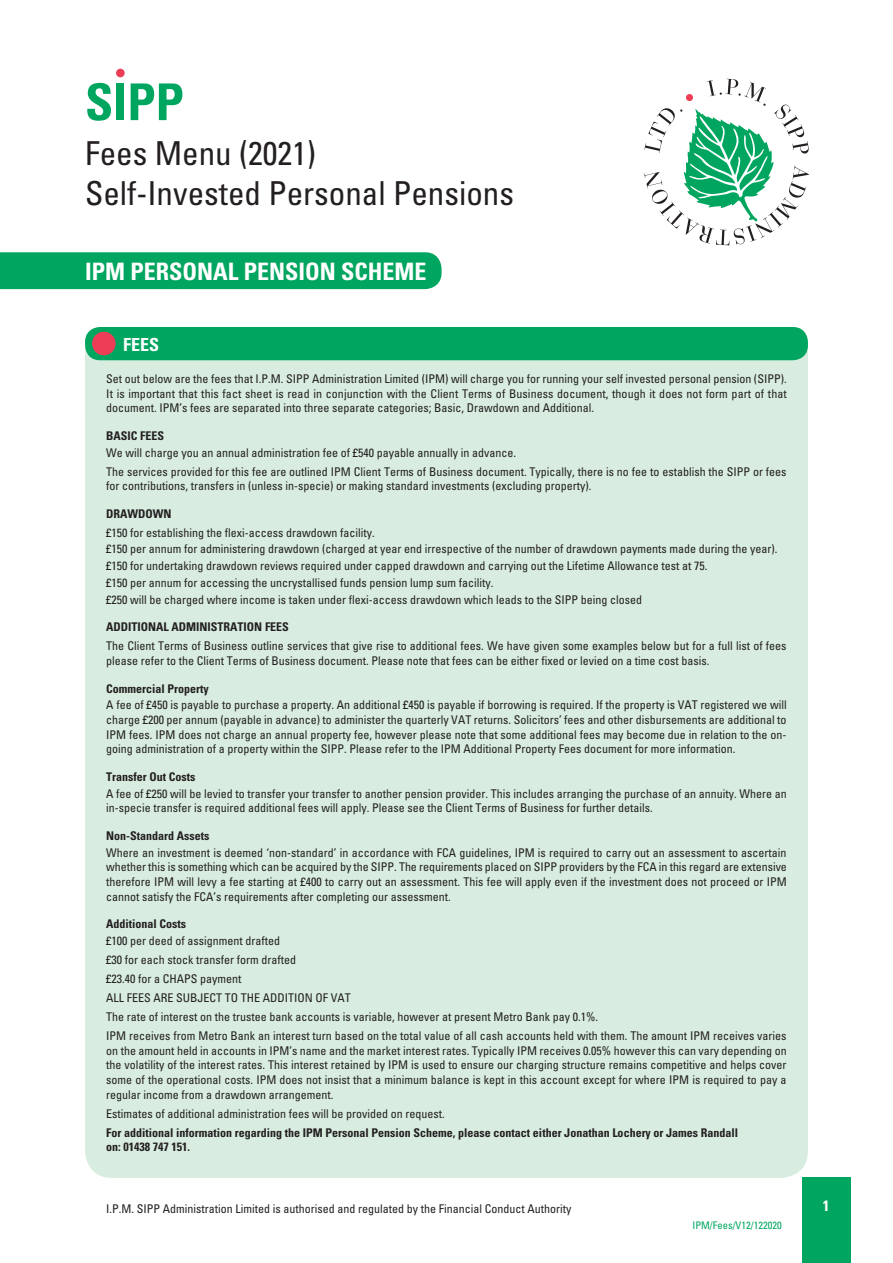
<style>
.page{position:relative;width:893px;height:1263px;background:#fff}
.page>*{position:absolute;margin:0;border:0;box-sizing:border-box;transform-origin:0 0}
.t1{font:700 condensed 50.7px "Univers";color:#00a65f}
.t2{font:condensed 33px "Univers";color:#231f20}
.t3{font:700 condensed 24px "Univers";color:#fff}
.t4{font:700 condensed 18px "Univers";color:#fff}
.t5{font:700 condensed 15px "Univers";color:#fff}
.t6{font:condensed 12px/14.7px "Univers";color:#231f20;text-align:justify}
.t7{font:700 condensed 12px/14.7px "Univers";color:#231f20}
.t8{font:condensed 10.5px "Univers";color:#00a65f}
</style>
<div class="page">
<div style="left:85px;top:360px;width:723px;height:818px;background:#d8ede0;border-radius:27px"></div>
<div style="left:802px;top:1178px;width:48px;height:85px;background:#00a65f"></div>
<svg style="left:644px;top:79px;width:165px;height:166px"></svg>
<div style="left:116px;top:69px;width:9px;height:8px;background:#ee3d56;border-radius:50%"></div>
<div style="left:0;top:252px;width:442px;height:37px;background:#00a65f"></div>
<div style="left:85px;top:340px;width:723px;height:78px;background:#d8ede0"></div>
<div style="left:85px;top:327px;width:723px;height:33px;background:#00a65f;border-radius:15px"></div>
<div style="left:92px;top:332px;width:24px;height:23px;background:#ee3d56;border-radius:50%"></div>
<p class="t1" style="left:85px;top:71px;width:100px">SIPP</p>
<p class="t2" style="left:85px;top:132px;width:232px">Fees Menu (2021)</p>
<p class="t2" style="left:85px;top:172px;width:430px">Self-Invested Personal Pensions</p>
<p class="t3" style="left:85px;top:257px;width:343px">IPM PERSONAL PENSION SCHEME</p>
<p class="t4" style="left:123px;top:334px;width:37px">FEES</p>
<p class="t6" style="left:106px;top:371px;width:682px">Set out below are the fees that I.P.M. SIPP Administration Limited (IPM) will charge you for running your self invested personal pension (SIPP).<br>It is important that this fact sheet is read in conjunction with the Client Terms of Business document, though it does not form part of that document. IPM’s fees are separated into three separate categories; Basic, Drawdown and Additional.</p>
<p class="t7" style="left:106px;top:428px;width:60px">BASIC FEES</p>
<p class="t6" style="left:106px;top:445px;width:411px">We will charge you an annual administration fee of £540 payable annually in advance.</p>
<p class="t6" style="left:106px;top:464px;width:682px">The services provided for this fee are outlined IPM Client Terms of Business document. Typically, there is no fee to establish the SIPP or fees for contributions, transfers in (unless in-specie) or making standard investments (excluding property).</p>
<p class="t7" style="left:106px;top:506px;width:67px">DRAWDOWN</p>
<p class="t6" style="left:106px;top:525px;width:270px">£150 for establishing the flexi-access drawdown facility.</p>
<p class="t6" style="left:106px;top:541px;width:673px">£150 per annum for administering drawdown (charged at year end irrespective of the number of drawdown payments made during the year).</p>
<p class="t6" style="left:106px;top:558px;width:603px">£150 for undertaking drawdown reviews required under capped drawdown and carrying out the Lifetime Allowance test at 75.</p>
<p class="t6" style="left:106px;top:575px;width:389px">£150 per annum for accessing the uncrystallised funds pension lump sum facility.</p>
<p class="t6" style="left:106px;top:592px;width:537px">£250 will be charged where income is taken under flexi-access drawdown which leads to the SIPP being closed</p>
<p class="t7" style="left:106px;top:620px;width:184px">ADDITIONAL ADMINISTRATION FEES</p>
<p class="t6" style="left:106px;top:638px;width:682px">The Client Terms of Business outline services that give rise to additional fees. We have given some examples below but for a full list of fees please refer to the Client Terms of Business document. Please note that fees can be either fixed or levied on a time cost basis.</p>
<p class="t7" style="left:106px;top:681px;width:104px">Commercial Property</p>
<p class="t6" style="left:106px;top:697px;width:682px">A fee of £450 is payable to purchase a property. An additional £450 is payable if borrowing is required. If the property is VAT registered we will charge £200 per annum (payable in advance) to administer the quarterly VAT returns. Solicitors’ fees and other disbursements are additional to IPM fees. IPM does not charge an annual property fee, however please note that some additional fees may become due in relation to the on&shy;going administration of a property within the SIPP. Please refer to the IPM Additional Property Fees document for more information.</p>
<p class="t7" style="left:106px;top:769px;width:91px">Transfer Out Costs</p>
<p class="t6" style="left:106px;top:786px;width:682px">A fee of £250 will be levied to transfer your transfer to another pension provider. This includes arranging the purchase of an annuity. Where an in-specie transfer is required additional fees will apply. Please see the Client Terms of Business for further details.</p>
<p class="t7" style="left:106px;top:828px;width:105px">Non-Standard Assets</p>
<p class="t6" style="left:106px;top:845px;width:682px">Where an investment is deemed ‘non-standard’ in accordance with FCA guidelines, IPM is required to carry out an assessment to ascertain whether this is something which can be acquired by the SIPP. The requirements placed on SIPP providers by the FCA in this regard are extensive therefore IPM will levy a fee starting at £400 to carry out an assessment. This fee will apply even if the investment does not proceed or IPM cannot satisfy the FCA’s requirements after completing our assessment.</p>
<p class="t7" style="left:106px;top:917px;width:82px">Additional Costs</p>
<p class="t6" style="left:106px;top:933px;width:175px">£100 per deed of assignment drafted</p>
<p class="t6" style="left:106px;top:952px;width:191px">£30 for each stock transfer form drafted</p>
<p class="t6" style="left:106px;top:971px;width:137px">£23.40 for a CHAPS payment</p>
<p class="t6" style="left:106px;top:990px;width:246px">ALL FEES ARE SUBJECT TO THE ADDITION OF VAT</p>
<p class="t6" style="left:106px;top:1009px;width:493px">The rate of interest on the trustee bank accounts is variable, however at present Metro Bank pay 0.1%.</p>
<p class="t6" style="left:106px;top:1028px;width:682px">IPM receives from Metro Bank an interest turn based on the total value of all cash accounts held with them. The amount IPM receives varies on the amount held in accounts in IPM’s name and the market interest rates. Typically IPM receives 0.05% however this can vary depending on the volatility of the interest rates. This interest retained by IPM is used to ensure our charging structure remains competitive and helps cover some of the operational costs. IPM does not insist that a minimum balance is kept in this account except for where IPM is required to pay a regular income from a drawdown arrangement.</p>
<p class="t6" style="left:106px;top:1106px;width:340px">Estimates of additional administration fees will be provided on request.</p>
<p class="t7" style="left:106px;top:1125px;width:633px">For additional information regarding the IPM Personal Pension Scheme, please contact either Jonathan Lochery or James Randall on: 01438 747 151.</p>
<p class="t6" style="left:106px;top:1201px;width:467px">I.P.M. SIPP Administration Limited is authorised and regulated by the Financial Conduct Authority</p>
<p class="t8" style="left:692px;top:1218px;width:91px">IPM/Fees/V12/122020</p>
<p class="t5" style="left:823px;top:1196px;width:8px">1</p>
</div>
